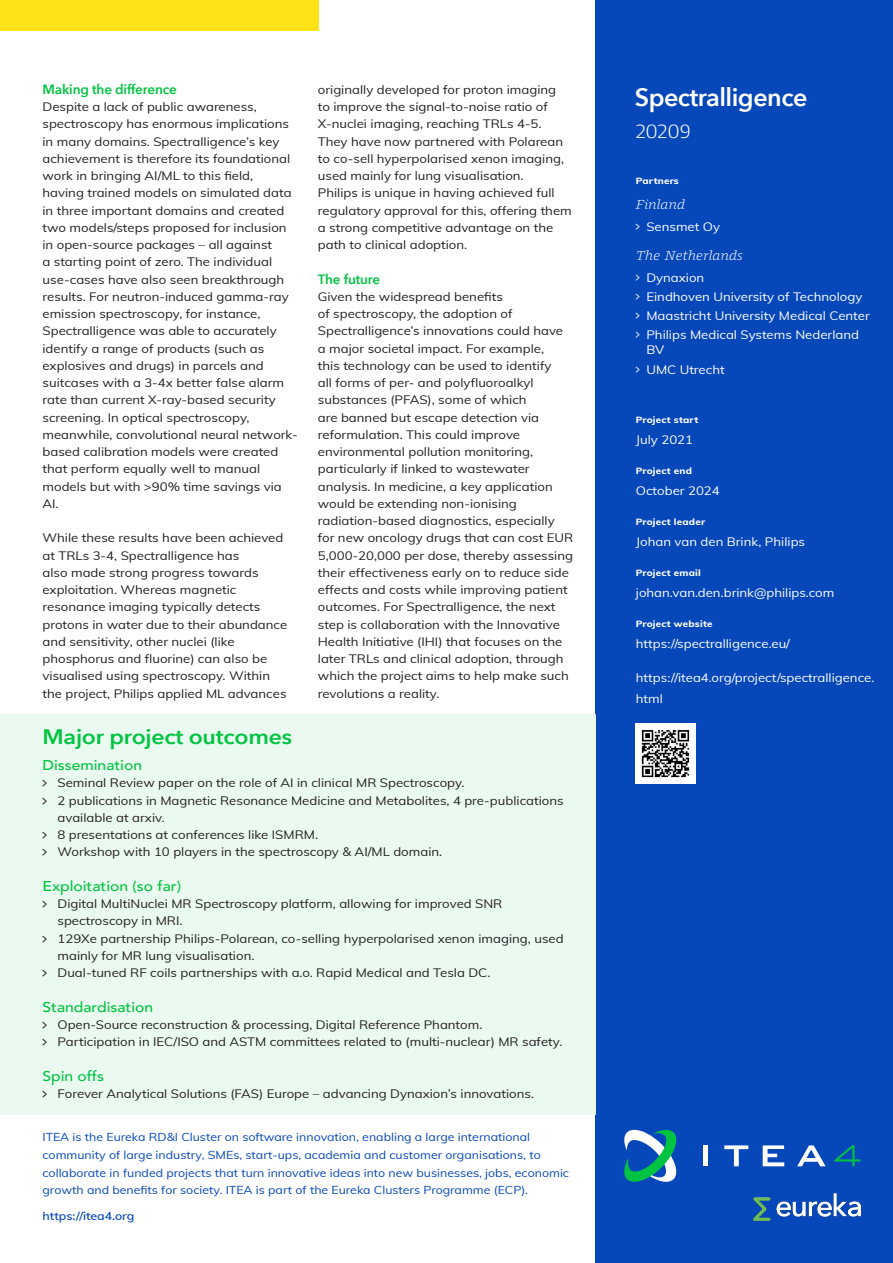
<style>
.page{position:relative;width:893px;height:1263px;background:#fff}
.page>*{position:absolute;margin:0;border:0;box-sizing:border-box;transform-origin:0 0}
.project_info___project_name{font:600 25.05px "Avenir Next";letter-spacing:-.02em;color:#fff}
.project_outcome___heading__01{font:600 21px "Avenir Next";letter-spacing:-.01em;color:#00c441;scale:1.1 1}
.project_info___project_number{font:300 19.8px "Harrison Serif Pro";letter-spacing:-.005em;color:#fff}
.project_outcome___heading__02{font:500 14.25px "Avenir";color:#00c441;scale:1.1 1}
.body___heading{font:600 13.5px "Avenir Next";letter-spacing:-.01em;color:#00c441}
.project_info___country{font:italic 300 13.5px "Harrison Serif Pro";letter-spacing:.02em;color:#fff;scale:1.1 1}
.body___heading-2{font:12px/17.2px "Muli";color:#231f20;scale:1.1 1}
.body{font:12px/17.2px "Muli";color:#231f20;scale:1.1 1}
.project_info___body{font:12px/15px "Muli";color:#fff;scale:1.1 1}
.t1{font:11.25px/17.7px "Muli";color:#0648b9;scale:1.1 1}
.t2{font:600 11.25px "Muli";color:#0648b9;scale:1.1 1}
.project_info__heading{font:800 9px "Muli";letter-spacing:.02em;color:#fff;scale:1.1 1}
</style>
<div class="page">
<div style="left:595px;top:0;width:298px;height:1263px;background:#0648b9"></div>
<div style="left:0;top:715px;width:595px;height:400px;background:#ebfaf0"></div>
<img style="left:636px;top:724px;width:59px;height:59px">
<div style="left:0;top:0;width:319px;height:31px;background:#fde217"></div>
<svg style="left:624px;top:1130px;width:53px;height:52px"></svg>
<div style="left:703px;top:1145px;width:5px;height:21px;background:#fff"></div>
<svg style="left:724px;top:1145px;width:24px;height:21px"></svg>
<svg style="left:797px;top:1145px;width:29px;height:21px"></svg>
<svg style="left:763px;top:1145px;width:21px;height:21px"></svg>
<svg style="left:834px;top:1145px;width:26px;height:21px"></svg>
<img style="left:753px;top:1193px;width:108px;height:29px">
<p class="body___heading" style="left:43px;top:78px;width:136px">Making the difference</p>
<p class="body" style="left:43px;top:98px;width:234px">Despite a lack of public awareness, spectroscopy has enormous implications in many domains. Spectralligence’s key achievement is therefore its foundational work in bringing AI/ML to this field,<br>having trained models on simulated data in three important domains and created two models/steps proposed for inclusion in open-source packages – all against<br>a starting point of zero. The individual use-cases have also seen breakthrough results. For neutron-induced gamma-ray emission spectroscopy, for instance, Spectralligence was able to accurately identify a range of products (such as explosives and drugs) in parcels and suitcases with a 3-4x better false alarm rate than current X-ray-based security screening. In optical spectroscopy, meanwhile, convolutional neural network&shy;based calibration models were created that perform equally well to manual models but with &gt;90% time savings via AI.</p>
<p class="body" style="left:43px;top:529px;width:224px">While these results have been achieved at TRLs 3-4, Spectralligence has<br>also made strong progress towards exploitation. Whereas magnetic resonance imaging typically detects protons in water due to their abundance and sensitivity, other nuclei (like phosphorus and fluorine) can also be visualised using spectroscopy. Within the project, Philips applied ML advances</p>
<p class="body" style="left:318px;top:80px;width:232px">originally developed for proton imaging<br>to improve the signal-to-noise ratio of X-nuclei imaging, reaching TRLs 4-5.<br>They have now partnered with Polarean to co-sell hyperpolarised xenon imaging, used mainly for lung visualisation.<br>Philips is unique in having achieved full regulatory approval for this, offering them a strong competitive advantage on the path to clinical adoption.</p>
<p class="body___heading" style="left:318px;top:267px;width:64px">The future</p>
<p class="body___heading-2" style="left:318px;top:287px;width:234px">Given the widespread benefits<br>of spectroscopy, the adoption of Spectralligence’s innovations could have a major societal impact. For example,<br>this technology can be used to identify<br>all forms of per- and polyfluoroalkyl substances (PFAS), some of which<br>are banned but escape detection via reformulation. This could improve environmental pollution monitoring, particularly if linked to wastewater analysis. In medicine, a key application would be extending non-ionising radiation-based diagnostics, especially for new oncology drugs that can cost EUR 5,000-20,000 per dose, thereby assessing their effectiveness early on to reduce side effects and costs while improving patient outcomes. For Spectralligence, the next step is collaboration with the Innovative Health Initiative (IHI) that focuses on the later TRLs and clinical adoption, through which the project aims to help make such revolutions a reality.</p>
<p class="project_outcome___heading__01" style="left:43px;top:718px;width:228px">Major project outcomes</p>
<p class="project_outcome___heading__02" style="left:43px;top:753px;width:92px">Dissemination</p>
<p class="body___heading-2" style="left:58px;top:774px;width:372px">Seminal Review paper on the role of AI in clinical MR Spectroscopy.</p>
<p class="body___heading-2" style="left:58px;top:791px;width:462px">2 publications in Magnetic Resonance Medicine and Metabolites, 4 pre-publications available at arxiv.</p>
<p class="body___heading-2" style="left:58px;top:826px;width:238px">8 presentations at conferences like ISMRM.</p>
<p class="body___heading-2" style="left:58px;top:843px;width:351px">Workshop with 10 players in the spectroscopy &amp; AI/ML domain.</p>
<p class="project_outcome___heading__02" style="left:43px;top:874px;width:127px">Exploitation (so far)</p>
<p class="body___heading-2" style="left:58px;top:895px;width:406px">Digital MultiNuclei MR Spectroscopy platform, allowing for improved SNR spectroscopy in MRI.</p>
<p class="body___heading-2" style="left:58px;top:929px;width:462px">129Xe partnership Philips-Polarean, co-selling hyperpolarised xenon imaging, used mainly for MR lung visualisation.</p>
<p class="body___heading-2" style="left:58px;top:964px;width:395px">Dual-tuned RF coils partnerships with a.o. Rapid Medical and Tesla DC.</p>
<p class="project_outcome___heading__02" style="left:43px;top:994px;width:102px">Standardisation</p>
<p class="body___heading-2" style="left:58px;top:1015px;width:388px">Open-Source reconstruction &amp; processing, Digital Reference Phantom.</p>
<p class="body___heading-2" style="left:58px;top:1033px;width:460px">Participation in IEC/ISO and ASTM committees related to (multi-nuclear) MR safety.</p>
<p class="project_outcome___heading__02" style="left:43px;top:1063px;width:57px">Spin offs</p>
<p class="body___heading-2" style="left:58px;top:1084px;width:435px">Forever Analytical Solutions (FAS) Europe – advancing Dynaxion’s innovations.</p>
<p class="t1" style="left:43px;top:1128px;width:480px">ITEA is the Eureka RD&amp;I Cluster on software innovation, enabling a large international community of large industry, SMEs, start-ups, academia and customer organisations, to collaborate in funded projects that turn innovative ideas into new businesses, jobs, economic growth and benefits for society. ITEA is part of the Eureka Clusters Programme (ECP).</p>
<p class="t2" style="left:43px;top:1208px;width:85px">https://itea4.org</p>
<p class="project_info___project_name" style="left:635px;top:76px;width:174px">Spectralligence</p>
<p class="project_info___project_number" style="left:636px;top:117px;width:56px">20209</p>
<p class="project_info__heading" style="left:636px;top:174px;width:41px">Partners</p>
<p class="project_info___country" style="left:636px;top:195px;width:46px">Finland</p>
<p class="project_info___body" style="left:646px;top:218px;width:68px">Sensmet Oy</p>
<p class="project_info___country" style="left:636px;top:246px;width:99px">The Netherlands</p>
<p class="project_info___body" style="left:646px;top:269px;width:54px">Dynaxion</p>
<p class="project_info___body" style="left:646px;top:288px;width:198px">Eindhoven University of Technology</p>
<p class="project_info___body" style="left:646px;top:308px;width:205px">Maastricht University Medical Center</p>
<p class="project_info___body" style="left:646px;top:327px;width:195px">Philips Medical Systems Nederland<br>BV</p>
<p class="project_info___body" style="left:646px;top:361px;width:73px">UMC Utrecht</p>
<p class="project_info__heading" style="left:636px;top:414px;width:58px">Project start</p>
<p class="project_info___body" style="left:636px;top:432px;width:54px">July 2021</p>
<p class="project_info__heading" style="left:636px;top:465px;width:53px">Project end</p>
<p class="project_info___body" style="left:636px;top:483px;width:78px">October 2024</p>
<p class="project_info__heading" style="left:636px;top:516px;width:64px">Project leader</p>
<p class="project_info___body" style="left:636px;top:534px;width:155px">Johan van den Brink, Philips</p>
<p class="project_info__heading" style="left:636px;top:567px;width:61px">Project email</p>
<p class="project_info___body" style="left:636px;top:585px;width:182px">johan.van.den.brink@philips.com</p>
<p class="project_info__heading" style="left:636px;top:618px;width:71px">Project website</p>
<p class="project_info___body" style="left:636px;top:636px;width:142px">https://spectralligence.eu/</p>
<p class="project_info___body" style="left:636px;top:667px;width:218px;line-height:21px">https://itea4.org/project/spectralligence. html</p>
</div>
